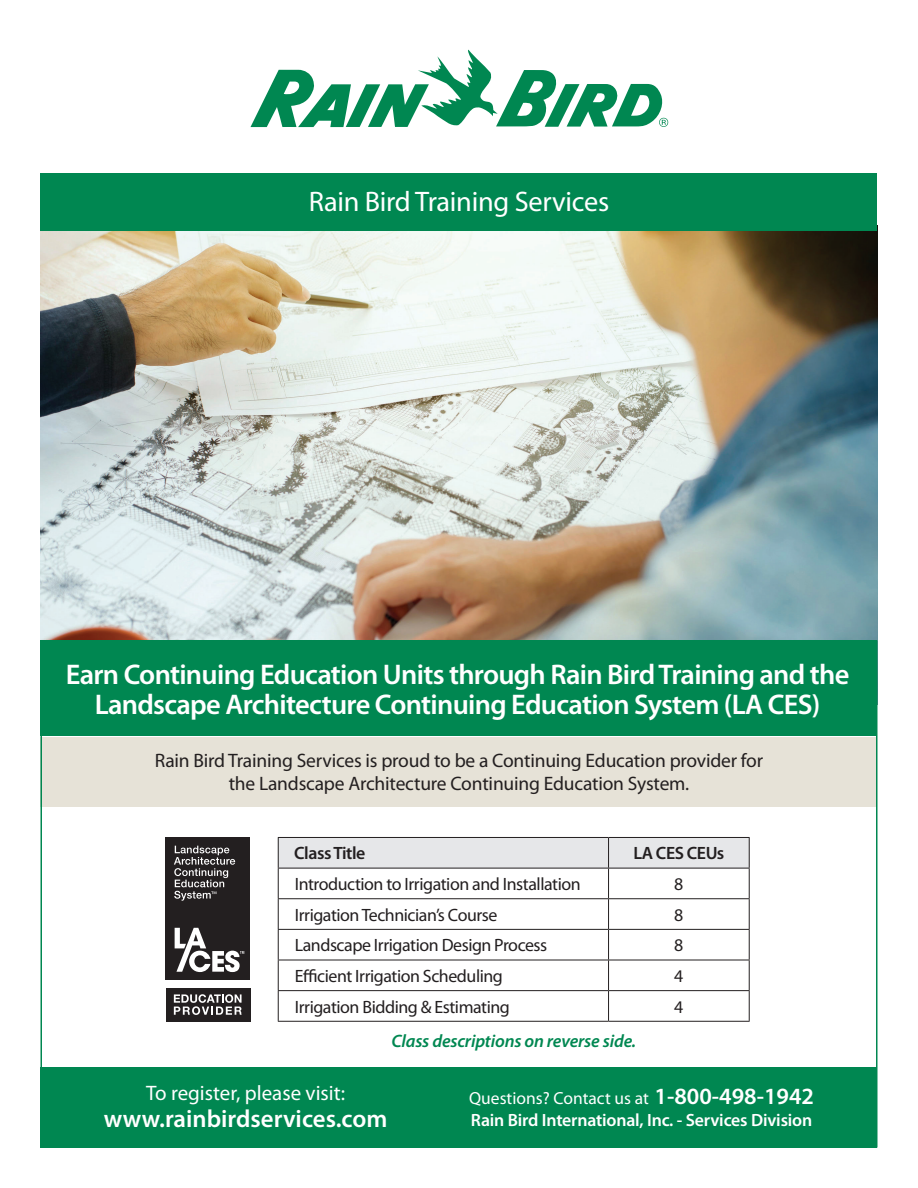
<style>
.page{position:relative;width:918px;height:1188px;background:#fff}
.page>*{position:absolute;margin:0;border:0;box-sizing:border-box;transform-origin:0 0}
.t1{font:600 28.5px/30px "Myriad Pro";letter-spacing:-.025em;color:#fff;text-align:center}
.t2{font:28.35px "Myriad Pro";letter-spacing:-.01em;color:#fff}
.t3{font:600 24.75px "Myriad Pro";color:#fff}
.t4{font:21px "Myriad Pro";color:#fff}
.t5{font:19.5px/22.5px "Myriad Pro";letter-spacing:-.01em;color:#231f20;text-align:center}
.t6{font:italic 600 18px "Myriad Pro";letter-spacing:-.01em;color:#008751}
.t7{font:17.85px "Myriad Pro";letter-spacing:-.025em;color:#231f20}
.t8{font:600 17.85px "Myriad Pro";letter-spacing:-.025em;color:#231f20}
.t9{font:600 17.7px "Myriad Pro";letter-spacing:-.01em;color:#fff}
.t10{font:17.55px "Myriad Pro";color:#fff}
.s1{font-weight:600;font-size:23.25px}
</style>
<div class="page">
<img style="left:40px;top:231px;width:837px;height:409px">
<div style="left:40px;top:738px;width:838px;height:69px;background:#e6e2d7"></div>
<svg style="left:251px;top:50px;width:417px;height:77px"></svg>
<div style="left:40px;top:173px;width:838px;height:58px;background:#008751"></div>
<div style="left:40px;top:640px;width:838px;height:95px;background:#008751"></div>
<div style="left:40px;top:1067px;width:838px;height:81px;background:#008751"></div>
<svg style="left:279px;top:899px;width:470px;height:122px"></svg>
<svg style="left:278px;top:837px;width:472px;height:61px"></svg>
<hr style="left:278px;top:898px;width:331px;height:1px;background:#231f20">
<hr style="left:278px;top:899px;width:1px;height:30px;background:#231f20">
<hr style="left:609px;top:898px;width:141px;height:1px;background:#231f20">
<hr style="left:608px;top:899px;width:1px;height:30px;background:#231f20">
<hr style="left:749px;top:899px;width:1px;height:30px;background:#231f20">
<hr style="left:278px;top:929px;width:331px;height:1px;background:#231f20">
<hr style="left:278px;top:930px;width:1px;height:30px;background:#231f20">
<hr style="left:609px;top:929px;width:141px;height:1px;background:#231f20">
<hr style="left:608px;top:930px;width:1px;height:30px;background:#231f20">
<hr style="left:749px;top:930px;width:1px;height:30px;background:#231f20">
<hr style="left:278px;top:960px;width:331px;height:1px;background:#231f20">
<hr style="left:278px;top:960px;width:1px;height:30px;background:#231f20">
<hr style="left:609px;top:960px;width:141px;height:1px;background:#231f20">
<hr style="left:608px;top:960px;width:1px;height:30px;background:#231f20">
<hr style="left:749px;top:960px;width:1px;height:30px;background:#231f20">
<hr style="left:278px;top:990px;width:331px;height:1px;background:#231f20">
<hr style="left:278px;top:991px;width:1px;height:30px;background:#231f20">
<hr style="left:609px;top:990px;width:141px;height:1px;background:#231f20">
<hr style="left:608px;top:991px;width:1px;height:30px;background:#231f20">
<hr style="left:749px;top:991px;width:1px;height:30px;background:#231f20">
<hr style="left:278px;top:1021px;width:331px;height:1px;background:#231f20">
<hr style="left:609px;top:1021px;width:141px;height:1px;background:#231f20">
<div style="left:166px;top:837px;width:84px;height:143px;background:#231f20"></div>
<svg style="left:175px;top:928px;width:69px;height:44px"></svg>
<svg style="left:174px;top:846px;width:61px;height:55px"></svg>
<div style="left:166px;top:988px;width:84px;height:33px;background:#231f20"></div>
<svg style="left:174px;top:994px;width:68px;height:21px"></svg>
<h2 class="t2" style="left:309px;top:184px;width:302px">Rain Bird Training Services</h2>
<h1 class="t1" style="left:66px;top:659px;width:785px">Earn Continuing Education Units through Rain Bird Training and the<br>Landscape Architecture Continuing Education System (LA CES)</h1>
<p class="t5" style="left:155px;top:749px;width:610px">Rain Bird Training Services is proud to be a Continuing Education provider for the Landscape Architecture Continuing Education System.</p>
<p class="t8" style="left:294px;top:842px;width:73px">Class Title</p>
<p class="t8" style="left:633px;top:842px;width:93px">LA CES CEUs</p>
<p class="t7" style="left:295px;top:873px;width:287px">Introduction to Irrigation and Installation</p>
<p class="t7" style="left:674px;top:873px;width:11px">8</p>
<p class="t7" style="left:295px;top:904px;width:204px">Irrigation Technician’s Course</p>
<p class="t7" style="left:674px;top:904px;width:11px">8</p>
<p class="t7" style="left:295px;top:934px;width:254px">Landscape Irrigation Design Process</p>
<p class="t7" style="left:674px;top:934px;width:11px">8</p>
<p class="t7" style="left:295px;top:965px;width:210px">Efficient Irrigation Scheduling</p>
<p class="t7" style="left:674px;top:965px;width:11px">4</p>
<p class="t7" style="left:295px;top:996px;width:217px">Irrigation Bidding &amp; Estimating</p>
<p class="t7" style="left:674px;top:996px;width:11px">4</p>
<p class="t6" style="left:391px;top:1030px;width:246px">Class descriptions on reverse side.</p>
<p class="t4" style="left:146px;top:1080px;width:200px">To register, please visit:</p>
<h3 class="t3" style="left:104px;top:1103px;width:285px">www.rainbirdservices.com</h3>
<p class="t10" style="left:469px;top:1087px;width:346px">Questions? Contact us at <span class="s1">1-800-498-1942</span></p>
<p class="t9" style="left:471px;top:1109px;width:343px">Rain Bird International, Inc. - Services Division</p>
</div>
